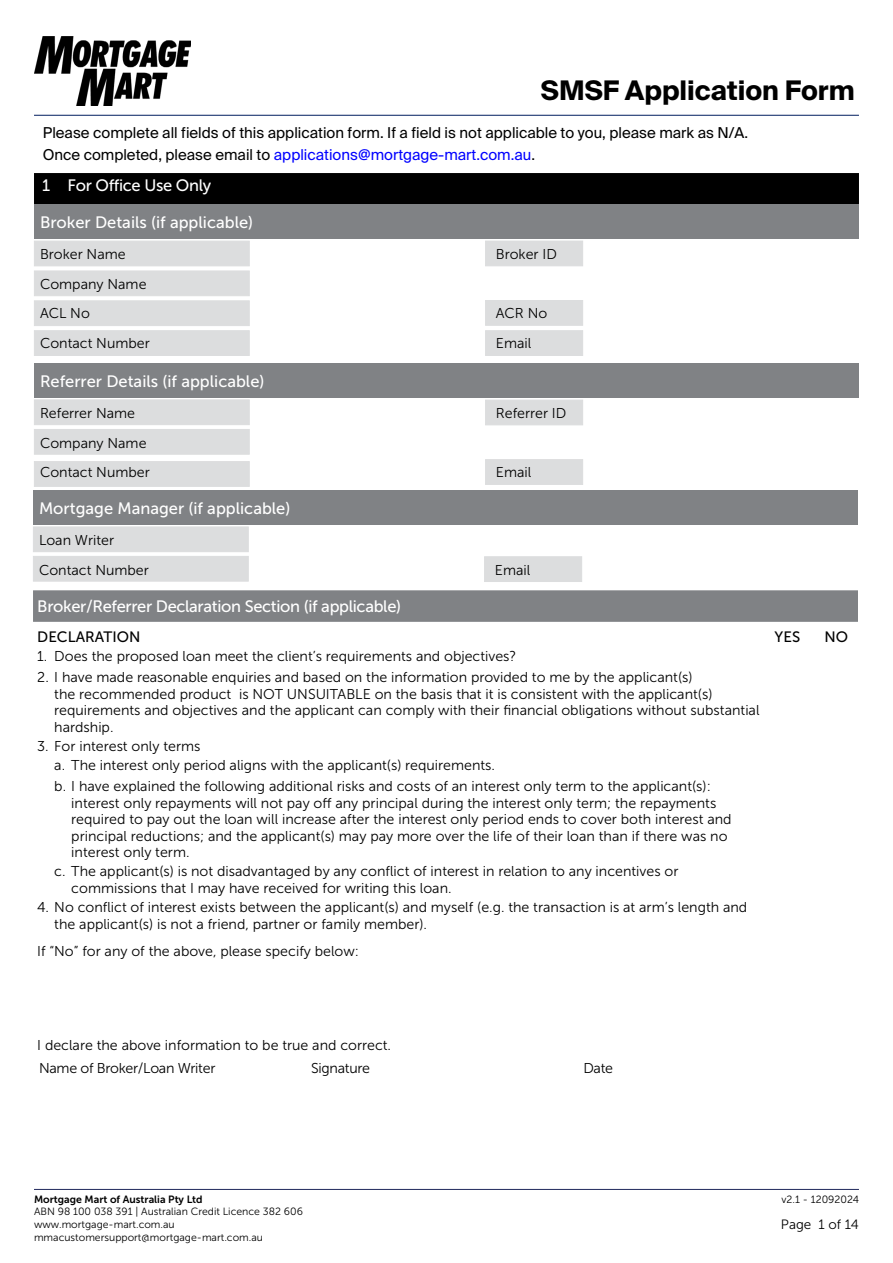
<style>
.page{position:relative;width:893px;height:1263px;background:#fff}
.page>*{position:absolute;margin:0;border:0;box-sizing:border-box;transform-origin:0 0}
.t1{font:700 27px "Suisse Intl";color:#000}
.t2{font:16.5px "Museo Sans 500";color:#fff}
.t3{font:16.5px "Museo Sans 500";letter-spacing:-.02em;color:#fff}
.t4{font:15px "Suisse Intl";color:#000}
.t5{font:15px "Suisse Intl";color:#00f}
.t6{font:15px "Museo Sans 500";color:#000}
.t7{font:14.25px/16.5px "Museo Sans 300";color:#000}
.t8{font:14.25px "Museo Sans 300";letter-spacing:-.02em;color:#000}
.t9{font:13.5px "Museo Sans 300";color:#000}
.t10{font:10.5px/12.6px "Museo Sans 300";color:#000}
.t11{font:10.5px "Museo Sans 700";color:#000}
.s1{color:#000}
</style>
<div class="page">
<hr style="left:34px;top:115px;width:825px;height:1px;background:#001d5f">
<hr style="left:34px;top:1189px;width:825px;height:1px;background:#20285c">
<img style="left:35px;top:36px;width:155px;height:70px">
<div style="left:34px;top:399px;width:216px;height:26px;background:#dcddde;border:1px solid #dcddde"></div>
<div style="left:34px;top:429px;width:216px;height:26px;background:#dcddde"></div>
<div style="left:34px;top:461px;width:216px;height:26px;background:#dcddde"></div>
<div style="left:33px;top:556px;width:216px;height:25px;background:#dcddde"></div>
<div style="left:33px;top:526px;width:216px;height:26px;background:#dcddde;border:1px solid #dcddde"></div>
<div style="left:484px;top:556px;width:98px;height:26px;background:#dcddde"></div>
<div style="left:485px;top:459px;width:98px;height:26px;background:#dcddde"></div>
<div style="left:485px;top:400px;width:98px;height:25px;background:#dcddde"></div>
<div style="left:34px;top:241px;width:216px;height:25px;background:#dcddde"></div>
<div style="left:34px;top:271px;width:216px;height:25px;background:#dcddde"></div>
<div style="left:34px;top:300px;width:216px;height:26px;background:#dcddde"></div>
<div style="left:34px;top:330px;width:216px;height:26px;background:#dcddde"></div>
<div style="left:485px;top:330px;width:98px;height:26px;background:#dcddde"></div>
<div style="left:485px;top:300px;width:98px;height:26px;background:#dcddde"></div>
<div style="left:485px;top:241px;width:98px;height:25px;background:#dcddde"></div>
<div style="left:34px;top:173px;width:825px;height:32px;background:#000"></div>
<div style="left:33px;top:590px;width:825px;height:32px;background:#808285"></div>
<div style="left:34px;top:205px;width:825px;height:34px;background:#808285"></div>
<div style="left:34px;top:364px;width:825px;height:34px;background:#808285"></div>
<div style="left:33px;top:490px;width:825px;height:34px;background:#808285"></div>
<h1 class="t1" style="left:541px;top:75px;width:315px">SMSF Application Form</h1>
<p class="t4" style="left:43px;top:124px;width:707px">Please complete all fields of this application form. If a field is not applicable to you, please mark as N/A.</p>
<p class="t3" style="left:42px;top:176px;width:171px">1 For Office Use Only</p>
<p class="t2" style="left:40px;top:213px;width:215px">Broker Details (if applicable)</p>
<p class="t7" style="left:40px;top:246px;width:87px">Broker Name</p>
<p class="t7" style="left:496px;top:246px;width:63px">Broker ID</p>
<p class="t7" style="left:40px;top:269px;width:108px;line-height:29.7px">Company Name<br>ACL No</p>
<p class="t5" style="left:43px;top:146px;width:494px"><span class="s1">Once completed, please email to</span> applications@mortgage-mart.com.au<span class="s1">.</span></p>
<p class="t7" style="left:496px;top:305px;width:53px">ACR No</p>
<p class="t7" style="left:40px;top:335px;width:111px">Contact Number</p>
<p class="t7" style="left:496px;top:335px;width:37px">Email</p>
<p class="t2" style="left:40px;top:372px;width:226px">Referrer Details (if applicable)</p>
<p class="t7" style="left:40px;top:405px;width:97px">Referrer Name</p>
<p class="t7" style="left:496px;top:405px;width:72px">Referrer ID</p>
<p class="t7" style="left:40px;top:428px;width:111px;line-height:29.7px">Company Name<br>Contact Number</p>
<p class="t7" style="left:496px;top:464px;width:37px">Email</p>
<p class="t2" style="left:39px;top:499px;width:253px">Mortgage Manager (if applicable)</p>
<p class="t7" style="left:39px;top:525px;width:111px;line-height:29.7px">Loan Writer<br>Contact Number</p>
<p class="t7" style="left:495px;top:561px;width:37px">Email</p>
<p class="t3" style="left:37px;top:597px;width:365px">Broker/Referrer Declaration Section (if applicable)</p>
<p class="t6" style="left:37px;top:628px;width:105px">DECLARATION</p>
<p class="t6" style="left:775px;top:628px;width:27px">YES</p>
<p class="t6" style="left:824px;top:628px;width:25px">NO</p>
<p class="t7" style="left:37px;top:648px;width:481px">1. Does the proposed loan meet the client’s requirements and objectives?</p>
<p class="t7" style="left:54px;top:669px;width:707px;text-indent:-17px">2. I have made reasonable enquiries and based on the information provided to me by the applicant(s)<br>the recommended product is NOT UNSUITABLE on the basis that it is consistent with the applicant(s) requirements and objectives and the applicant can comply with their financial obligations without substantial hardship.</p>
<p class="t7" style="left:54px;top:736px;width:442px;line-height:19.2px;text-indent:-17px">3. For interest only terms<br>a. The interest only period aligns with the applicant(s) requirements.</p>
<p class="t7" style="left:71px;top:778px;width:662px;text-indent:-17px">b. I have explained the following additional risks and costs of an interest only term to the applicant(s): interest only repayments will not pay off any principal during the interest only term; the repayments required to pay out the loan will increase after the interest only period ends to cover both interest and principal reductions; and the applicant(s) may pay more over the life of their loan than if there was no interest only term.</p>
<p class="t7" style="left:71px;top:863px;width:609px;text-indent:-17px">c. The applicant(s) is not disadvantaged by any conflict of interest in relation to any incentives or commissions that I may have received for writing this loan.</p>
<p class="t7" style="left:54px;top:899px;width:694px;text-indent:-17px">4. No conflict of interest exists between the applicant(s) and myself (e.g. the transaction is at arm’s length and the applicant(s) is not a friend, partner or family member).</p>
<p class="t7" style="left:37px;top:942px;width:323px">If “No” for any of the above, please specify below:</p>
<p class="t7" style="left:37px;top:1034px;width:355px;line-height:22.6px">I declare the above information to be true and correct.<br>Name of Broker/Loan Writer</p>
<p class="t8" style="left:311px;top:1060px;width:60px">Signature</p>
<p class="t7" style="left:583px;top:1060px;width:31px">Date</p>
<p class="t11" style="left:34px;top:1193px;width:170px">Mortgage Mart of Australia Pty Ltd</p>
<p class="t10" style="left:34px;top:1205px;width:270px">ABN 98 100 038 391 | Australian Credit Licence 382 606 www.mortgage-mart.com.au mmacustomersupport@mortgage-mart.com.au</p>
<p class="t10" style="left:781px;top:1193px;width:79px">v2.1 - 12092024</p>
<p class="t9" style="left:781px;top:1217px;width:80px">Page 1 of 14</p>
</div>
